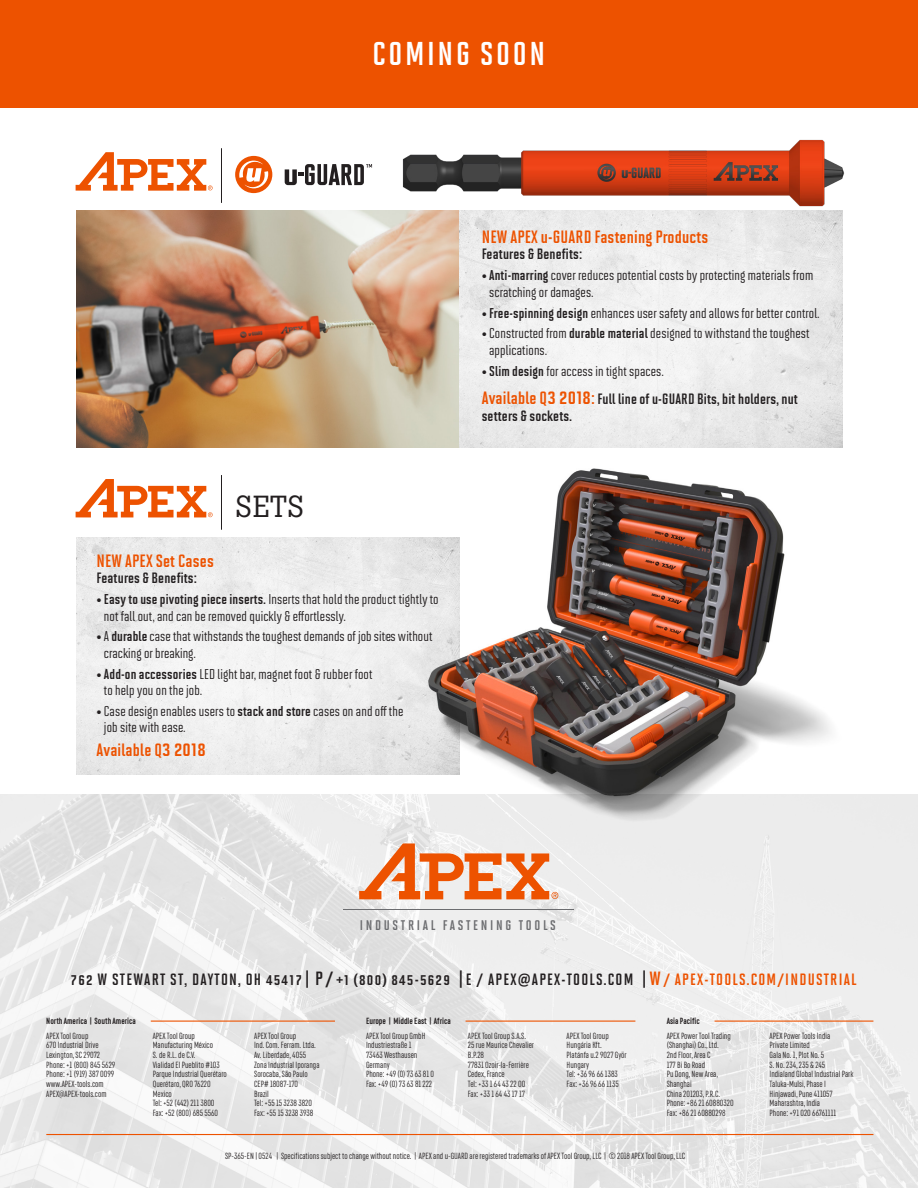
<style>
.page{position:relative;width:918px;height:1188px;background:#fff}
.page>*{position:absolute;margin:0;border:0;box-sizing:border-box;transform-origin:0 0}
.t1{font:700 33px "Solano Gothic MVB";letter-spacing:.08em;color:#fff}
.t2{font:30.15px "Boton BQ";color:#231f20}
.t3{font:700 17.85px "Solano Gothic MVB";letter-spacing:.01em;color:#ed5200}
.t4{font:700 16.35px "Solano Gothic MVB";letter-spacing:.075em;color:#231f20}
.t5{font:700 15px/16.5px "Solano Gothic MVB";letter-spacing:.01em;color:#231f20}
.t6{font:500 14.25px/16.5px "Solano Gothic MVB";letter-spacing:.01em;color:#231f20}
.t7{font:700 13.95px "Solano Gothic MVB";letter-spacing:.19em;color:#6c6d70}
.t8{font:8.85px/9.6px "RF Rufo";color:#231f20}
.t9{font:700 8.85px "RF Rufo";color:#231f20}
.s1{font-weight:700}
.s2{font-size:20.85px}
.s3{font-size:17.85px;color:#ed5200}
.s4{font-size:20.85px;color:#ed5200}
.s5{font-size:19.2px}
.s6{font-size:19.2px;color:#ed5200}
.s7{color:#ed5200}
</style>
<div class="page">
<div style="left:0;top:0;width:918px;height:108px;background:#ed5200"></div>
<img style="left:76px;top:210px;width:767px;height:237px">
<img style="left:76px;top:537px;width:310px;height:237px">
<img style="left:396px;top:139px;width:448px;height:81px">
<svg style="left:76px;top:152px;width:137px;height:39px"></svg>
<hr style="left:221px;top:148px;width:1px;height:55px;background:#231f20">
<svg style="left:285px;top:164px;width:87px;height:21px"></svg>
<svg style="left:235px;top:156px;width:37px;height:37px"></svg>
<svg style="left:239px;top:161px;width:29px;height:27px"></svg>
<svg style="left:76px;top:479px;width:137px;height:38px"></svg>
<hr style="left:221px;top:475px;width:1px;height:55px;background:#231f20">
<img style="left:0;top:795px;width:918px;height:393px">
<hr style="left:151px;top:1021px;width:184px;height:1px;background:#ed5200">
<hr style="left:715px;top:1021px;width:158px;height:1px;background:#ed5200">
<hr style="left:466px;top:1021px;width:169px;height:1px;background:#ed5200">
<hr style="left:46px;top:1134px;width:827px;height:1px;background:#ed5200">
<svg style="left:359px;top:843px;width:199px;height:56px"></svg>
<hr style="left:343px;top:909px;width:231px;height:1px;background:#6c6d70">
<img style="left:386px;top:445px;width:532px;height:406px">
<p class="t1" style="left:373px;top:35px;width:174px">COMING SOON</p>
<p class="t2" style="left:235px;top:489px;width:70px">SETS</p>
<p class="t3" style="left:96px;top:551px;width:119px">NEW APEX Set Cases</p>
<p class="t5" style="left:96px;top:570px;width:102px">Features &amp; Benefits:</p>
<p class="t6" style="left:104px;top:591px;width:336px;text-indent:-7px">•<span class="s1">Easy to use pivoting piece inserts.</span> Inserts that hold the product tightly to not fall out, and can be removed quickly &amp; effortlessly.</p>
<p class="t6" style="left:104px;top:628px;width:330px;text-indent:-7px">• A <span class="s1">durable</span> case that withstands the toughest demands of job sites without cracking or breaking.</p>
<p class="t6" style="left:104px;top:666px;width:270px;text-indent:-7px">•<span class="s1">Add-on accessories</span> LED light bar, magnet foot &amp; rubber foot to help you on the job.</p>
<p class="t6" style="left:104px;top:703px;width:301px;text-indent:-7px">•Case design enables users to <span class="s1">stack and store</span> cases on and off the job site with ease.</p>
<p class="t3" style="left:96px;top:740px;width:111px">Available Q<span class="s2">3 2018</span></p>
<p class="t3" style="left:482px;top:227px;width:228px">NEW APEX u-GUARD Fastening Products</p>
<p class="t5" style="left:482px;top:246px;width:102px">Features &amp; Benefits:</p>
<p class="t6" style="left:489px;top:267px;width:326px;text-indent:-7px">•<span class="s1">Anti-marring</span> cover reduces potential costs by protecting materials from scratching or damages.</p>
<p class="t6" style="left:482px;top:304px;width:339px">•<span class="s1">Free-spinning design</span> enhances user safety and allows for better control.</p>
<p class="t6" style="left:489px;top:325px;width:322px;text-indent:-7px">•Constructed from <span class="s1">durable material</span> designed to withstand the toughest applications.</p>
<p class="t6" style="left:482px;top:363px;width:183px">• <span class="s1">Slim design</span> for access in tight spaces.</p>
<p class="t5" style="left:482px;top:391px;width:318px"><span class="s3">Available Q</span><span class="s4">3 2018</span><span class="s3">:</span> Full line of u-GUARD Bits, bit holders, nut setters &amp; sockets.</p>
<p class="t7" style="left:360px;top:917px;width:198px">INDUSTRIAL FASTENING TOOLS</p>
<p class="t4" style="left:71px;top:970px;width:787px">762 W STEWART ST, DAYTON, OH 45417 | <span class="s5">P/</span> +1 (800) 845-5629 | E / APEX@APEX-TOOLS.COM | <span class="s6">W</span><span class="s7">/ APEX-TOOLS.COM/INDUSTRIAL</span></p>
<p class="t9" style="left:46px;top:1016px;width:91px">North America | South America</p>
<p class="t9" style="left:366px;top:1016px;width:86px">Europe | Middle East | Africa</p>
<p class="t9" style="left:667px;top:1016px;width:35px">Asia Pacific</p>
<p class="t8" style="left:153px;top:1031px;width:76px">APEX Tool Group<br>Manufacturing México<br>S. de R.L. de C.V.<br>Vialidad El Pueblito #103<br>Parque Industrial Querétaro<br>Querétaro, QRO 76220<br>Mexico<br>Tel: +52 (442) 211 3800<br>Fax: +52 (800) 685 5560</p>
<p class="t8" style="left:254px;top:1031px;width:67px">APEX Tool Group<br>Ind. Com. Ferram. Ltda.<br>Av. Liberdade,4055<br>Zona Industrial Iporanga<br>Sorocaba, São Paulo<br>CEP# 18087-170<br>Brazil<br>Tel: +55 15 3238 3820<br>Fax: +55 15 3238 3938</p>
<p class="t8" style="left:366px;top:1031px;width:70px">APEX Tool Group GmbH<br>Industriestraße 1<br>73463 Westhausen<br>Germany<br>Phone: +49 (0)73 63 81 0<br>Fax: +49 (0)73 63 81 222</p>
<p class="t8" style="left:468px;top:1031px;width:68px">APEX Tool Group S.A.S.<br>25 rue Maurice Chevalier<br>B.P.28<br>77831 Ozoir-la-Ferrière<br>Cedex, France<br>Tel: +33 1 6443 22 00<br>Fax: +33 1 6443 1717</p>
<p class="t8" style="left:567px;top:1031px;width:62px">APEX Tool Group<br>Hungária Kft.<br>Platánfa u.2 9027Györ<br>Hungary<br>Tel: +36 96 66 1383<br>Fax: +36 96 66 1135</p>
<p class="t8" style="left:667px;top:1031px;width:68px">APEXPowerToolTrading (Shanghai) Co., Ltd.<br>2nd Floor,Area C<br>177 Bi Bo Road<br>Pu Dong, New Area,<br>Shanghai<br>China 201203, P.R.C.<br>Phone: +86 21 60880320<br>Fax: +86 21 60880298</p>
<p class="t8" style="left:770px;top:1031px;width:85px">APEXPowerTools India<br>Private Limited<br>Gala No. 1, Plot No. 5<br>S. No. 234, 235 &amp; 245<br>Indialand Global Industrial Park<br>Taluka-Mulsi, Phase I<br>Hinjawadi, Pune411057<br>Maharashtra, India<br>Phone: +91 020 66761111</p>
<p class="t8" style="left:225px;top:1151px;width:462px">SP-365-EN | 0524 | Specifications subject to change without notice. | APEX and u-GUARD are registered trademarks ofAPEX Tool Group, LLC | © 2018APEX Tool Group, LLC</p>
<p class="t8" style="left:46px;top:1031px;width:70px">APEX Tool Group<br>670 Industrial Drive<br>Lexington, SC 29072<br>Phone: +1 (800) 845 5629<br>Phone: +1 (919) 387 0099 www.APEX-tools.com<br>APEX@APEX-tools.com</p>
</div>
